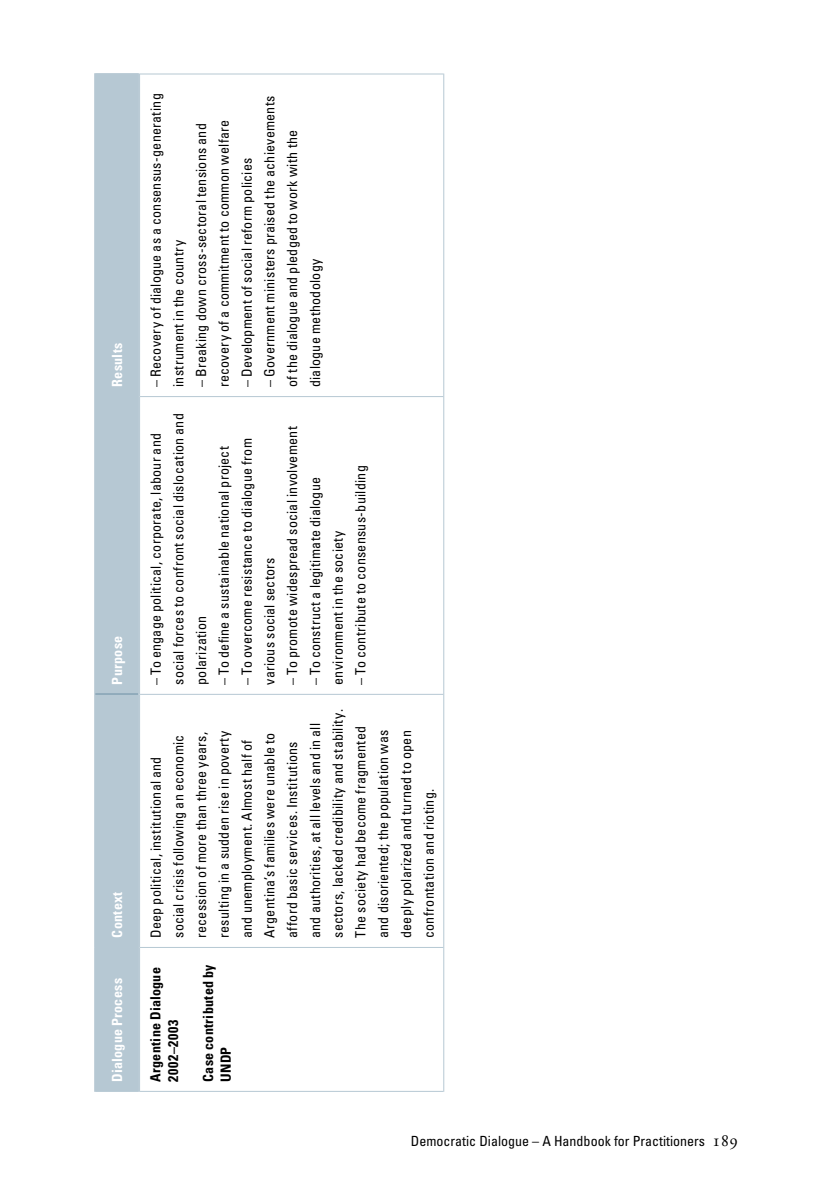
<style>
.page{position:relative;width:819px;height:1201px;background:#fff}
.page>*{position:absolute;margin:0;border:0;box-sizing:border-box;transform-origin:0 0}
.t1{font:condensed 14px/22.8px "Univers";letter-spacing:.02em;color:#000}
.t2{font:condensed 14px "Univers";color:#000}
.t3{font:700 condensed 14px/17.5px "Univers";letter-spacing:.02em;color:#000}
.t4{font:700 condensed 14px "Univers";letter-spacing:.02em;color:#fff}
.s1{font-family:"Adobe Garamond Pro";font-stretch:normal;font-size:17.5px}
</style>
<div class="page">
<hr style="left:139px;top:947px;width:1px;height:144px;background:#b6c8d3">
<hr style="left:140px;top:1090px;width:303px;height:1px;background:#b6c8d3">
<hr style="left:139px;top:694px;width:1px;height:253px;background:#b6c8d3">
<hr style="left:140px;top:947px;width:303px;height:1px;background:#b6c8d3">
<hr style="left:139px;top:396px;width:1px;height:298px;background:#b6c8d3">
<hr style="left:140px;top:694px;width:303px;height:1px;background:#b6c8d3">
<hr style="left:139px;top:74px;width:1px;height:322px;background:#b6c8d3">
<hr style="left:140px;top:396px;width:303px;height:1px;background:#b6c8d3">
<hr style="left:140px;top:74px;width:303px;height:1px;background:#b6c8d3">
<hr style="left:443px;top:74px;width:1px;height:1017px;background:#b6c8d3">
<div style="left:95px;top:74px;width:43px;height:1016px;background:#b6c8d3"></div>
<hr style="left:95px;top:946px;width:43px;height:1px;background:#b6c8d3">
<hr style="left:95px;top:396px;width:43px;height:1px;background:#b6c8d3">
<hr style="left:95px;top:693px;width:43px;height:1px;background:#6d90a6">
<hr style="left:94px;top:947px;width:1px;height:144px;background:#b6c8d3">
<hr style="left:95px;top:1090px;width:43px;height:1px;background:#b6c8d3">
<hr style="left:94px;top:73px;width:1px;height:874px;background:#b6c8d3">
<hr style="left:95px;top:73px;width:43px;height:1px;background:#b6c8d3">
<hr style="left:138px;top:73px;width:1px;height:1018px;background:#b6c8d3">
<p class="t4" style="left:109px;top:387px;width:46px;rotate:-90deg">Results</p>
<p class="t4" style="left:109px;top:684px;width:50px;rotate:-90deg">Purpose</p>
<p class="t4" style="left:109px;top:937px;width:47px;rotate:-90deg">Context</p>
<p class="t4" style="left:109px;top:1081px;width:105px;rotate:-90deg">Dialogue Process</p>
<p class="t1" style="left:144px;top:387px;width:295px;rotate:-90deg">– Recovery of dialogue as a consensus-generating instrument in the country</p>
<p class="t1" style="left:190px;top:387px;width:268px;rotate:-90deg">– Breaking down cross-sectoral tensions and recovery of a commitment to common welfare</p>
<p class="t1" style="left:235px;top:387px;width:231px;rotate:-90deg">– Development of social reform policies</p>
<p class="t1" style="left:258px;top:387px;width:293px;rotate:-90deg">– Government ministers praised the achievements of the dialogue and pledged to work with the dialogue methodology</p>
<p class="t1" style="left:144px;top:685px;width:273px;rotate:-90deg">– To engage political, corporate, labour and social forces to confront social dislocation and polarization</p>
<p class="t1" style="left:212px;top:685px;width:240px;rotate:-90deg">– To define a sustainable national project</p>
<p class="t1" style="left:235px;top:685px;width:248px;rotate:-90deg">– To overcome resistance to dialogue from various social sectors</p>
<p class="t1" style="left:281px;top:685px;width:260px;rotate:-90deg">– To promote widespread social involvement</p>
<p class="t1" style="left:303px;top:685px;width:209px;rotate:-90deg">– To construct a legitimate dialogue environment in the society</p>
<p class="t1" style="left:349px;top:685px;width:221px;rotate:-90deg">– To contribute to consensus-building</p>
<p class="t1" style="left:144px;top:938px;width:230px;rotate:-90deg">Deep political, institutional and<br>social crisis following an economic recession of more than three years, resulting in a sudden rise in poverty and unemployment. Almost half of Argentina’s families were unable to afford basic services. Institutions<br>and authorities, at all levels and in all sectors, lacked credibility and stability.<br>The society had become fragmented and disoriented; the population was deeply polarized and turned to open confrontation and rioting.</p>
<p class="t3" style="left:147px;top:1081px;width:116px;rotate:-90deg">Argentine Dialogue<br>2002–2003</p>
<p class="t3" style="left:199px;top:1081px;width:119px;rotate:-90deg">Case contributed by<br>UNDP</p>
<p class="t2" style="left:411px;top:1132px;width:319px">Democratic Dialogue – A Handbook for Practitioners <span class="s1">189</span></p>
</div>
